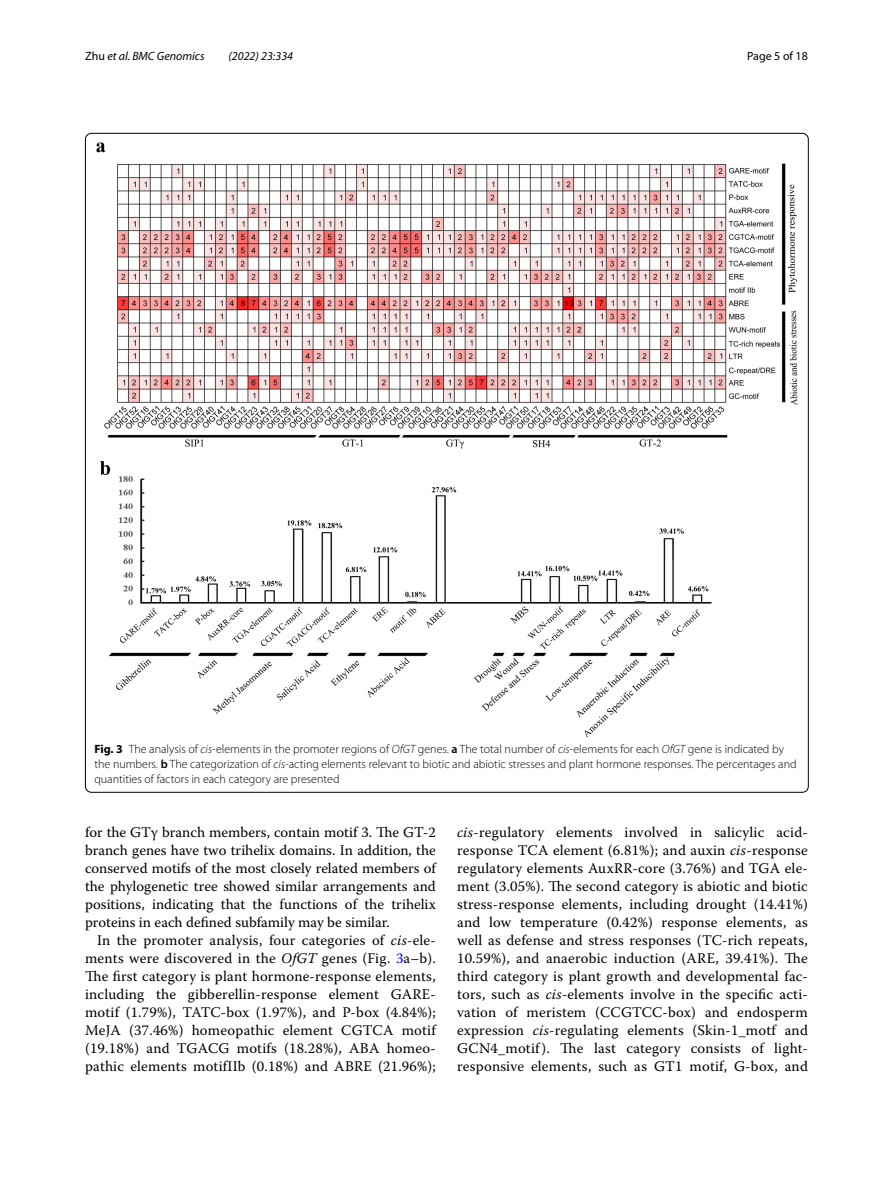
<style>
.page{position:relative;width:893px;height:1187px;background:#fff}
.page>*{position:absolute;margin:0;border:0;box-sizing:border-box;transform-origin:0 0}
.t1{font:14.7px/18px "Warnock Pro";letter-spacing:.015em;color:#000;text-align:justify}
.t2{font:300 12px/15px "Myriad Pro";color:#000}
.t3{font:italic 12px "Myriad Pro";color:#000}
.t4{font:12px "Myriad Pro";color:#000}
.s1{font-style:normal}
.s2{font-weight:700}
.s3{font-style:italic}
.s4{font-weight:600}
.s5{color:#00f}
</style>
<div class="page">
<img style="left:97px;top:142px;width:700px;height:595px">
<p class="t3" style="left:85px;top:48px;width:121px"><span class="s1">Zhu</span> et al. BMC Genomics</p>
<p class="t3" style="left:228px;top:48px;width:66px">(2022) 23:334</p>
<p class="t4" style="left:747px;top:48px;width:62px">Page 5 of 18</p>
<p class="t2" style="left:94px;top:741px;width:704px"><span class="s2">Fig. 3</span> The analysis of <span class="s3">cis</span>-elements in the promoter regions of <span class="s3">OfGT</span> genes. <span class="s4">a</span> The total number of <span class="s3">cis</span>-elements for each <span class="s3">OfGT</span> gene is indicated by the numbers. <span class="s4">b</span> The categorization of <span class="s3">cis</span>-acting elements relevant to biotic and abiotic stresses and plant hormone responses. The percentages and quantities of factors in each category are presented</p>
<p class="t1" style="left:85px;top:822px;width:352px">for the GTγ branch members, contain motif 3. The GT-2 branch genes have two trihelix domains. In addition, the conserved motifs of the most closely related members of the phylogenetic tree showed similar arrangements and positions, indicating that the functions of the trihelix proteins in each defined subfamily may be similar.</p>
<p class="t1" style="left:85px;top:930px;width:352px;text-indent:12px">In the promoter analysis, four categories of <span class="s3">cis</span>-ele&shy;ments were discovered in the <span class="s3">OfGT</span> genes (Fig. <span class="s5">3</span>a–b).<br>The first category is plant hormone-response elements, including the gibberellin-response element GARE&shy;motif (1.79%), TATC-box (1.97%), and P-box (4.84%); MeJA (37.46%) homeopathic element CGTCA motif (19.18%) and TGACG motifs (18.28%), ABA homeo&shy;pathic elements motifIIb (0.18%) and ABRE (21.96%);</p>
<p class="t1" style="left:457px;top:822px;width:352px"><span class="s3">cis</span>-regulatory elements involved in salicylic acid&shy;response TCA element (6.81%); and auxin <span class="s3">cis</span>-response regulatory elements AuxRR-core (3.76%) and TGA ele&shy;ment (3.05%). The second category is abiotic and biotic stress-response elements, including drought (14.41%) and low temperature (0.42%) response elements, as well as defense and stress responses (TC-rich repeats, 10.59%), and anaerobic induction (ARE, 39.41%). The third category is plant growth and developmental fac&shy;tors, such as <span class="s3">cis-</span>elements involve in the specific acti&shy;vation of meristem (CCGTCC-box) and endosperm expression <span class="s3">cis</span>-regulating elements (Skin-1_motf and GCN4_motif). The last category consists of light&shy;responsive elements, such as GT1 motif, G-box, and</p>
</div>
